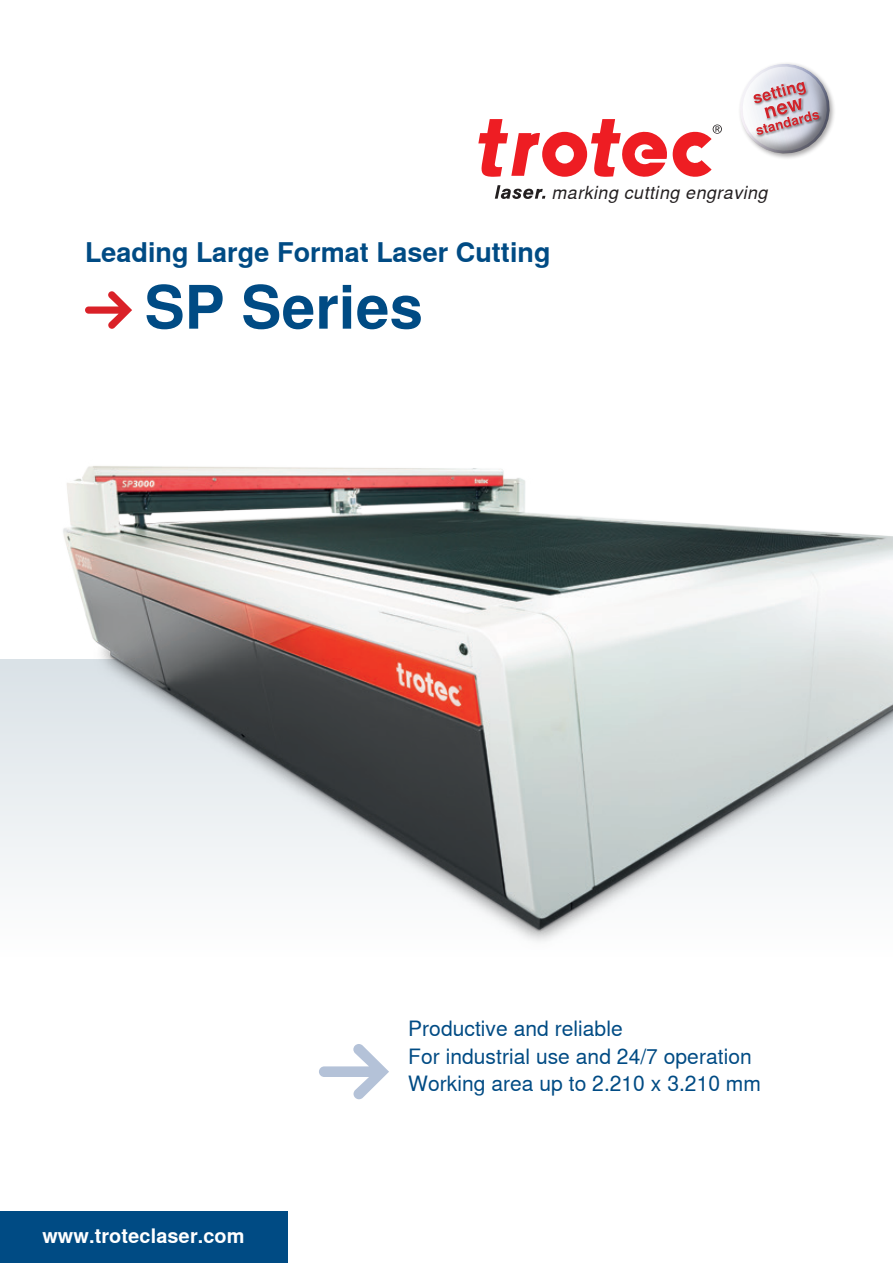
<style>
.page{position:relative;width:893px;height:1263px;background:#fff}
.page>*{position:absolute;margin:0;border:0;box-sizing:border-box;transform-origin:0 0}
.t1{font:700 60px "Nimbus Sans Global";color:#004b84}
.t2{font:700 27px "Nimbus Sans Global";color:#004b84}
.t3{font:21px/27.6px "Nimbus Sans Global";color:#004b84}
.t4{font:700 19.8px "Nimbus Sans Global";letter-spacing:.005em;color:#fff}
.t5{font:italic 18px "Nimbus Sans Global";color:#231f20}
</style>
<div class="page">
<div style="left:0;top:1212px;width:287px;height:51px;background:#004b84"></div>
<svg style="left:85px;top:291px;width:47px;height:38px"></svg>
<svg style="left:495px;top:185px;width:50px;height:14px"></svg>
<svg style="left:478px;top:63px;width:356px;height:114px"></svg>
<svg style="left:319px;top:1044px;width:70px;height:55px"></svg>
<div style="left:0;top:659px;width:893px;height:298px;background:linear-gradient(to bottom,#d9e1e6,#fefefe)"></div>
<img style="left:43px;top:466px;width:850px;height:491px">
<p class="t5" style="left:552px;top:182px;width:223px">marking cutting engraving</p>
<p class="t2" style="left:85px;top:237px;width:467px">Leading Large Format Laser Cutting</p>
<h1 class="t1" style="left:145px;top:273px;width:280px">SP Series</h1>
<p class="t4" style="left:42px;top:1225px;width:204px">www.troteclaser.com</p>
<p class="t3" style="left:408px;top:1015px;width:354px">Productive and reliable<br>For industrial use and 24/7 operation<br>Working area up to 2.210 x 3.210 mm</p>
</div>
